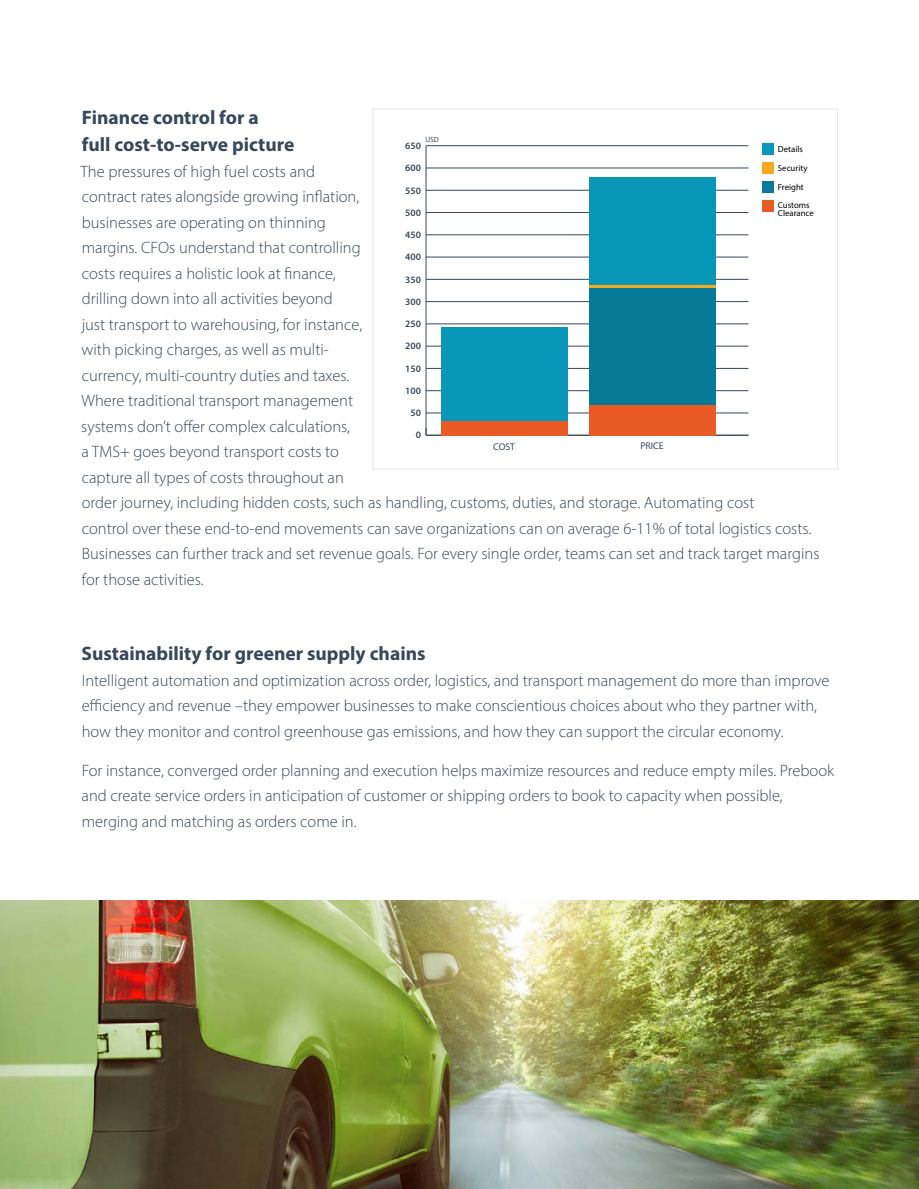
<style>
.page{position:relative;width:919px;height:1189px;background:#fff}
.page>*{position:absolute;margin:0;border:0;box-sizing:border-box;transform-origin:0 0}
.t1{font:700 19.5px/27px "Myriad Pro";color:#374858}
.Body_Copy{font:300 16.5px/25.5px "Myriad Pro";color:#374858}
.t2{font:600 9.75px "Myriad Pro";color:#374858}
.t3{font:9.75px "Myriad Pro";color:#374858}
.t4{font:8.7px/19px "Myriad Pro";color:#000}
.t5{font:7.35px "Myriad Pro";color:#374858}
</style>
<div class="page">
<hr style="left:426px;top:146px;width:1px;height:289px;background:#374858">
<hr style="left:426px;top:435px;width:322px;height:1px;background:#374858">
<hr style="left:426px;top:412px;width:322px;height:1px;background:#374858">
<hr style="left:426px;top:390px;width:322px;height:1px;background:#374858">
<hr style="left:426px;top:368px;width:322px;height:1px;background:#374858">
<hr style="left:426px;top:346px;width:322px;height:1px;background:#374858">
<hr style="left:426px;top:323px;width:322px;height:1px;background:#374858">
<hr style="left:426px;top:301px;width:322px;height:1px;background:#374858">
<hr style="left:426px;top:279px;width:322px;height:1px;background:#374858">
<hr style="left:426px;top:257px;width:322px;height:1px;background:#374858">
<hr style="left:426px;top:234px;width:322px;height:1px;background:#374858">
<hr style="left:426px;top:212px;width:322px;height:1px;background:#374858">
<hr style="left:426px;top:190px;width:322px;height:1px;background:#374858">
<hr style="left:426px;top:168px;width:322px;height:1px;background:#374858">
<hr style="left:426px;top:145px;width:322px;height:1px;background:#374858">
<div style="left:441px;top:327px;width:126px;height:108px;background:#0896b9"></div>
<div style="left:589px;top:177px;width:126px;height:258px;background:#0896b9"></div>
<div style="left:441px;top:421px;width:126px;height:14px;background:#ea5a24"></div>
<svg style="left:589px;top:285px;width:126px;height:4px"></svg>
<div style="left:589px;top:405px;width:126px;height:30px;background:#ea5a24"></div>
<div style="left:589px;top:289px;width:126px;height:116px;background:#077a97"></div>
<div style="left:762px;top:143px;width:12px;height:12px;background:#0896b9"></div>
<div style="left:762px;top:162px;width:12px;height:12px;background:#f7a91e"></div>
<div style="left:762px;top:181px;width:12px;height:11px;background:#077a97"></div>
<div style="left:762px;top:200px;width:12px;height:11px;background:#ea5a24"></div>
<div style="left:372px;top:108px;width:466px;height:362px;border:2px solid #ebeef0"></div>
<img style="left:0;top:900px;width:918px;height:288px">
<h4 class="t1" style="left:82px;top:104px;width:214px">Finance control for a<br>full cost-to-serve picture</h4>
<p class="Body_Copy" style="left:80px;top:158px;width:740px">The pressures of high fuel costs and<br>contract rates alongside growing inflation,<br>businesses are operating on thinning<br>margins. CFOs understand that controlling<br>costs requires a holistic look at finance,<br>drilling down into all activities beyond<br>just transport to warehousing, for instance,<br>with picking charges, as well as multi-<br>currency, multi-country duties and taxes.<br>Where traditional transport management<br>systems don’t offer complex calculations,<br>a TMS+ goes beyond transport costs to<br>capture all types of costs throughout an<br>order journey, including hidden costs, such as handling, customs, duties, and storage. Automating cost<br>control over these end-to-end movements can save organizations can on average 6-11% of total logistics costs.<br>Businesses can further track and set revenue goals. For every single order, teams can set and track target margins for those activities.</p>
<p class="t5" style="left:425px;top:135px;width:15px">USD</p>
<p class="t2" style="left:405px;top:139px;width:17px">650</p>
<p class="t4" style="left:777px;top:139px;width:31px">Details<br>Security<br>Freight</p>
<p class="t4" style="left:777px;top:200px;width:37px;line-height:8.4px">Customs<br>Clearance</p>
<p class="t2" style="left:405px;top:162px;width:17px">600</p>
<p class="t2" style="left:405px;top:184px;width:17px">550</p>
<p class="t2" style="left:405px;top:206px;width:17px">500</p>
<p class="t2" style="left:405px;top:228px;width:17px">450</p>
<p class="t2" style="left:405px;top:251px;width:17px">400</p>
<p class="t2" style="left:405px;top:273px;width:17px">350</p>
<p class="t2" style="left:405px;top:295px;width:17px">300</p>
<p class="t2" style="left:405px;top:318px;width:17px">250</p>
<p class="t2" style="left:405px;top:340px;width:17px">200</p>
<p class="t2" style="left:405px;top:362px;width:17px">150</p>
<p class="t2" style="left:405px;top:384px;width:17px">100</p>
<p class="t2" style="left:410px;top:407px;width:12px">50</p>
<p class="t2" style="left:415px;top:428px;width:7px">0</p>
<p class="t3" style="left:493px;top:440px;width:23px">COST</p>
<p class="t3" style="left:640px;top:439px;width:25px">PRICE</p>
<h4 class="t1" style="left:82px;top:639px;width:345px">Sustainability for greener supply chains</h4>
<p class="Body_Copy" style="left:82px;top:667px;width:749px">Intelligent automation and optimization across order, logistics, and transport management do more than improve efficiency and revenue –they empower businesses to make conscientious choices about who they partner with, how they monitor and control greenhouse gas emissions, and how they can support the circular economy.</p>
<p class="Body_Copy" style="left:82px;top:757px;width:754px">For instance, converged order planning and execution helps maximize resources and reduce empty miles. Prebook and create service orders in anticipation of customer or shipping orders to book to capacity when possible, merging and matching as orders come in.</p>
</div>
